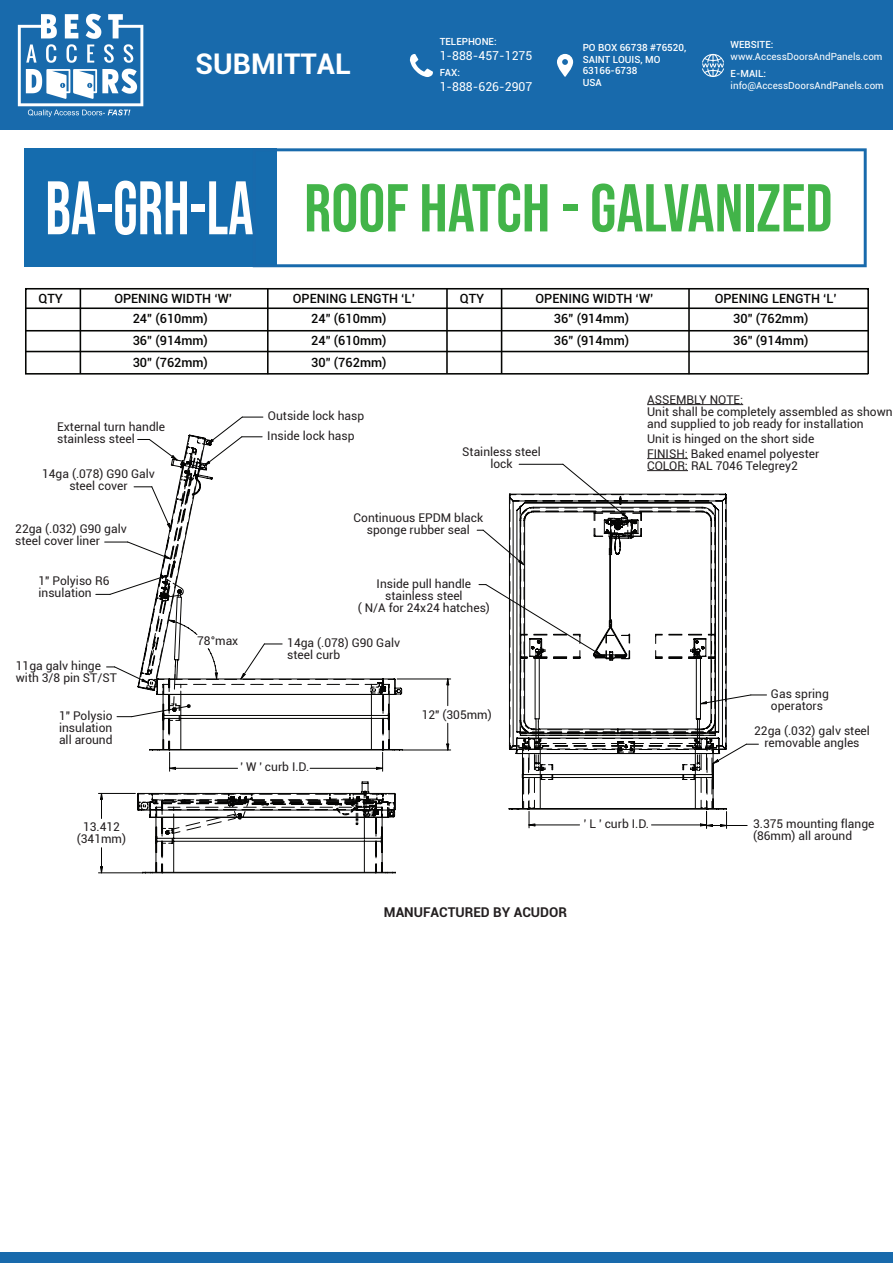
<style>
.page{position:relative;width:893px;height:1263px;background:#fff}
.page>*{position:absolute;margin:0;border:0;box-sizing:border-box;transform-origin:0 0}
.t1{font:67.5px "Bebas Neue";color:#42b449}
.t2{font:700 28.5px "Roboto";color:#fff}
.t3{font:700 13.5px "Roboto";color:#231f20}
.t4{font:500 12.75px/21.3px "Roboto";color:#050504;text-align:center}
.t5{font:12.3px "Roboto";color:#fff}
.t6{font:12px/12px "Roboto";color:#231f20}
.t7{font:500 9.9px/11.9px "Roboto";color:#fff}
.t8{font:9.9px "Roboto";color:#fff}
.s1{font-size:75.6px;color:#fff}
</style>
<div class="page">
<div style="left:24px;top:148px;width:252px;height:119px;background:#156cae"></div>
<div style="left:0;top:1252px;width:893px;height:11px;background:#186aac"></div>
<svg style="left:276px;top:148px;width:591px;height:119px"></svg>
<div style="left:0;top:0;width:893px;height:130px;background:#186aac"></div>
<svg style="left:557px;top:54px;width:16px;height:23px"></svg>
<svg style="left:410px;top:54px;width:23px;height:23px"></svg>
<svg style="left:702px;top:54px;width:22px;height:23px"></svg>
<img style="left:17px;top:13px;width:127px;height:104px">
<svg style="left:25px;top:288px;width:844px;height:87px"></svg>
<hr style="left:501px;top:289px;width:1px;height:85px;background:#040503">
<hr style="left:446px;top:289px;width:2px;height:85px;background:#040503">
<hr style="left:688px;top:289px;width:2px;height:85px;background:#040503">
<hr style="left:647px;top:404px;width:96px;height:1px;background:#231f20">
<hr style="left:647px;top:458px;width:41px;height:1px;background:#231f20">
<svg style="left:476px;top:463px;width:291px;height:365px"></svg>
<svg style="left:95px;top:416px;width:308px;height:355px"></svg>
<svg style="left:136px;top:781px;width:260px;height:93px"></svg>
<hr style="left:98px;top:793px;width:37px;height:1px;background:#050504">
<hr style="left:98px;top:872px;width:45px;height:1px;background:#050504">
<svg style="left:100px;top:792px;width:3px;height:26px"></svg>
<svg style="left:100px;top:848px;width:3px;height:26px"></svg>
<p class="t7" style="left:440px;top:35px;width:59px">TELEPHONE:</p>
<p class="t5" style="left:440px;top:47px;width:94px">1-888-457-1275</p>
<p class="t7" style="left:440px;top:66px;width:22px">FAX:</p>
<p class="t5" style="left:440px;top:78px;width:94px">1-888-626-2907</p>
<h2 class="t2" style="left:196px;top:43px;width:157px">SUBMITTAL</h2>
<p class="t7" style="left:583px;top:41px;width:105px">PO BOX 66738 #76520,<br>SAINT LOUIS, MO<br>63166-6738<br>USA</p>
<p class="t7" style="left:731px;top:39px;width:44px">WEBSITE:</p>
<p class="t8" style="left:731px;top:50px;width:153px">www.AccessDoorsAndPanels.com</p>
<p class="t7" style="left:731px;top:68px;width:37px">E-MAIL:</p>
<p class="t8" style="left:731px;top:79px;width:155px">info@AccessDoorsAndPanels.com</p>
<h1 class="t1" style="left:45px;top:170px;width:789px"><span class="s1">BA-GRH-LA</span> ROOF HATCH - GALVANIZED</h1>
<p class="t4" style="left:39px;top:287px;width:26px">QTY</p>
<p class="t4" style="left:114px;top:287px;width:119px">OPENING WIDTH ‘W’<br>24” (610mm)<br>36” (914mm)<br>30” (762mm)</p>
<p class="t4" style="left:311px;top:287px;width:105px;text-align:left;text-indent:-18px">OPENING LENGTH ‘L’<br>24” (610mm)<br>24” (610mm)<br>30” (762mm)</p>
<p class="t4" style="left:460px;top:287px;width:26px">QTY</p>
<p class="t4" style="left:536px;top:287px;width:119px;line-height:20.7px">OPENING WIDTH ‘W’<br>36” (914mm)</p>
<p class="t4" style="left:733px;top:287px;width:105px;line-height:20.7px;text-align:left;text-indent:-18px">OPENING LENGTH ‘L’<br>30” (762mm)</p>
<p class="t4" style="left:554px;top:329px;width:77px">36” (914mm)</p>
<p class="t4" style="left:733px;top:329px;width:77px">36” (914mm)</p>
<p class="t6" style="left:57px;top:420px;width:109px">External turn handle stainless steel</p>
<p class="t6" style="left:42px;top:467px;width:114px;text-align:center">14ga (.078) G90 Galv steel cover</p>
<p class="t6" style="left:15px;top:522px;width:113px">22ga (.032) G90 galv steel cover liner</p>
<p class="t6" style="left:39px;top:574px;width:72px">1" Polyiso R6 insulation</p>
<p class="t6" style="left:16px;top:659px;width:103px">11ga galv hinge with 3/8 pin ST/ST</p>
<p class="t6" style="left:59px;top:709px;width:55px;text-align:justify">1" Polysio insulation all around</p>
<p class="t6" style="left:77px;top:821px;width:51px;text-align:center">13.412 (341mm)</p>
<p class="t6" style="left:267px;top:405px;width:98px;line-height:19.6px">Outside lock hasp<br>Inside lock hasp</p>
<p class="t6" style="left:462px;top:445px;width:80px;text-align:center">Stainless steel lock</p>
<p class="t6" style="left:354px;top:512px;width:131px;text-align:center">Continuous EPDM black sponge rubber seal</p>
<p class="t6" style="left:197px;top:634px;width:43px">78°max</p>
<p class="t6" style="left:358px;top:577px;width:134px;text-align:center">Inside pull handle stainless steel<br>( N/A for 24x24 hatches)</p>
<p class="t6" style="left:287px;top:636px;width:114px">14ga (.078) G90 Galv steel curb</p>
<p class="t6" style="left:422px;top:708px;width:72px">12" (305mm)</p>
<p class="t6" style="left:240px;top:760px;width:70px">' W ' curb I.D.</p>
<p class="t6" style="left:647px;top:393px;width:247px">ASSEMBLY NOTE:<br>Unit shall be completely assembled as shown and supplied to job ready for installation</p>
<p class="t6" style="left:647px;top:430px;width:174px;line-height:15px">Unit is hinged on the short side<br>FINISH: Baked enamel polyester</p>
<p class="t6" style="left:647px;top:459px;width:152px">COLOR: RAL 7046 Telegrey2</p>
<p class="t6" style="left:584px;top:817px;width:67px">' L ' curb I.D.</p>
<p class="t6" style="left:771px;top:687px;width:59px">Gas spring operators</p>
<p class="t6" style="left:754px;top:725px;width:117px;text-align:center">22ga (.032) galv steel removable angles</p>
<p class="t6" style="left:753px;top:818px;width:123px">3.375 mounting flange (86mm) all around</p>
<p class="t3" style="left:384px;top:903px;width:185px">MANUFACTURED BY ACUDOR</p>
</div>
